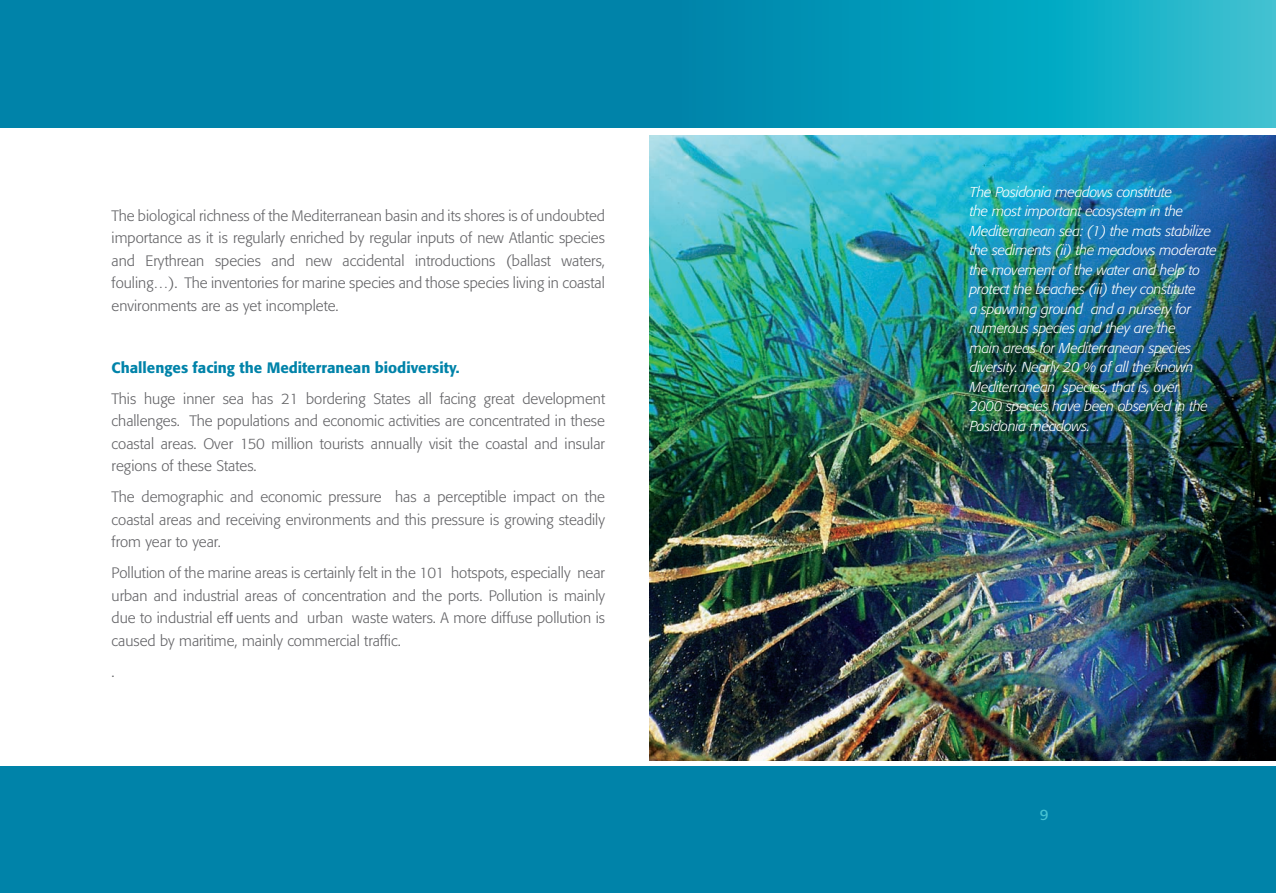
<style>
.page{position:relative;width:1276px;height:893px;background:#fff}
.page>*{position:absolute;margin:0;border:0;box-sizing:border-box;transform-origin:0 0}
.t1{font:300 15px/22.5px "Formata";color:#636366;text-align:justify}
.t2{font:500 15px "Formata";color:#0083a9}
.t3{font:15px "Formata";color:#47c3d2}
.t4{font:italic 300 14.25px/19.5px "Formata";letter-spacing:-.015em;color:#fff}
</style>
<div class="page">
<div style="left:1px;top:767px;width:1275px;height:126px;background:#0083a9"></div>
<img style="left:649px;top:135px;width:627px;height:626px">
<svg style="left:0;top:0;width:1276px;height:128px"></svg>
<p class="t1" style="left:112px;top:204px;width:495px">The biological richness of the Mediterranean basin and its shores is of undoubted importance as it is regularly enriched by regular inputs of new Atlantic species and Erythrean species and new accidental introductions (ballast waters, fouling…). The inventories for marine species and those species living in coastal environments are as yet incomplete.</p>
<p class="t2" style="left:112px;top:358px;width:349px">Challenges facing the Mediterranean biodiversity.</p>
<p class="t1" style="left:112px;top:387px;width:495px">This huge inner sea has 21 bordering States all facing great development challenges. The populations and economic activities are concentrated in these coastal areas. Over 150 million tourists annually visit the coastal and insular regions of these States.</p>
<p class="t1" style="left:112px;top:486px;width:495px">The demographic and economic pressure has a perceptible impact on the coastal areas and receiving environments and this pressure is growing steadily from year to year.</p>
<p class="t1" style="left:112px;top:562px;width:495px">Pollution of the marine areas is certainly felt in the 101 hotspots, especially near urban and industrial areas of concentration and the ports. Pollution is mainly due to industrial effluents and urban waste waters. A more diffuse pollution is caused by maritime, mainly commercial traffic.</p>
<p class="t1" style="left:112px;top:660px;width:5px">.</p>
<p class="t4" style="left:969px;top:182px;width:248px">The Posidonia meadows constitute<br>the most important ecosystem in the Mediterranean sea: (1) the mats stabilize the sediments (ii) the meadows moderate the movement of the water and help to protect the beaches (iii) they constitute<br>a spawning ground and a nursery for numerous species and they are the<br>main areas for Mediterranean species diversity. Nearly 20 % of all the known Mediterranean species, that is, over<br>2000 species have been observed in the Posidonia meadows.</p>
<p class="t3" style="left:1039px;top:805px;width:10px">9</p>
</div>
